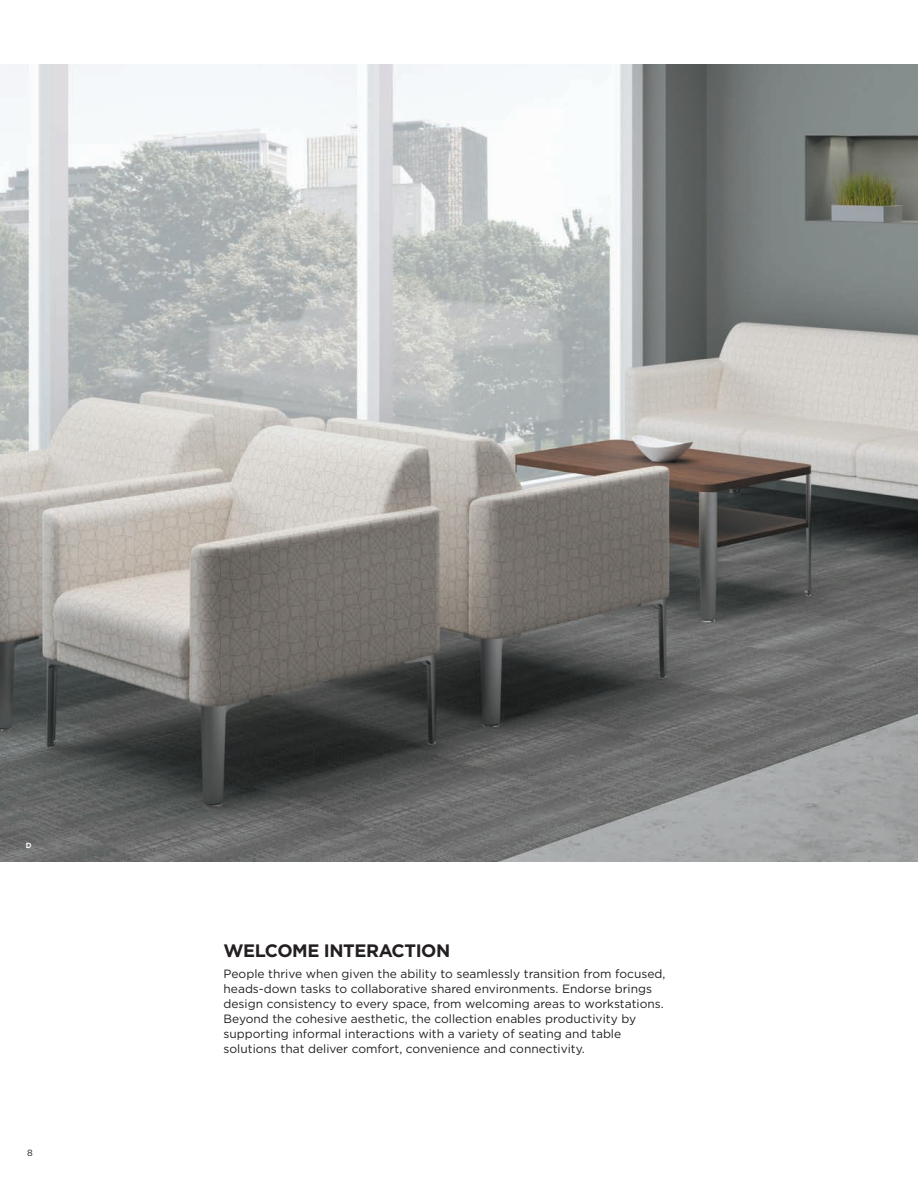
<style>
.page{position:relative;width:918px;height:1188px;background:#fff}
.page>*{position:absolute;margin:0;border:0;box-sizing:border-box;transform-origin:0 0}
.t1{font:700 18px "Gotham";letter-spacing:-.025em;color:#231f20}
.t2{font:12px/15px "Gotham";color:#231f20}
.t3{font:9px "Gotham";color:#231f20}
.t4{font:700 7.5px "Gotham";color:#fff}
</style>
<div class="page">
<img style="left:0;top:65px;width:918px;height:796px">
<p class="t4" style="left:26px;top:841px;width:7px">D</p>
<p class="t3" style="left:27px;top:1147px;width:7px">8</p>
<h1 class="t1" style="left:224px;top:940px;width:228px">WELCOME INTERACTION</h1>
<p class="t2" style="left:224px;top:966px;width:443px">People thrive when given the ability to seamlessly transition from focused, heads-down tasks to collaborative shared environments. Endorse brings design consistency to every space, from welcoming areas to workstations.<br>Beyond the cohesive aesthetic, the collection enables productivity by supporting informal interactions with a variety of seating and table solutions that deliver comfort, convenience and connectivity.</p>
</div>
